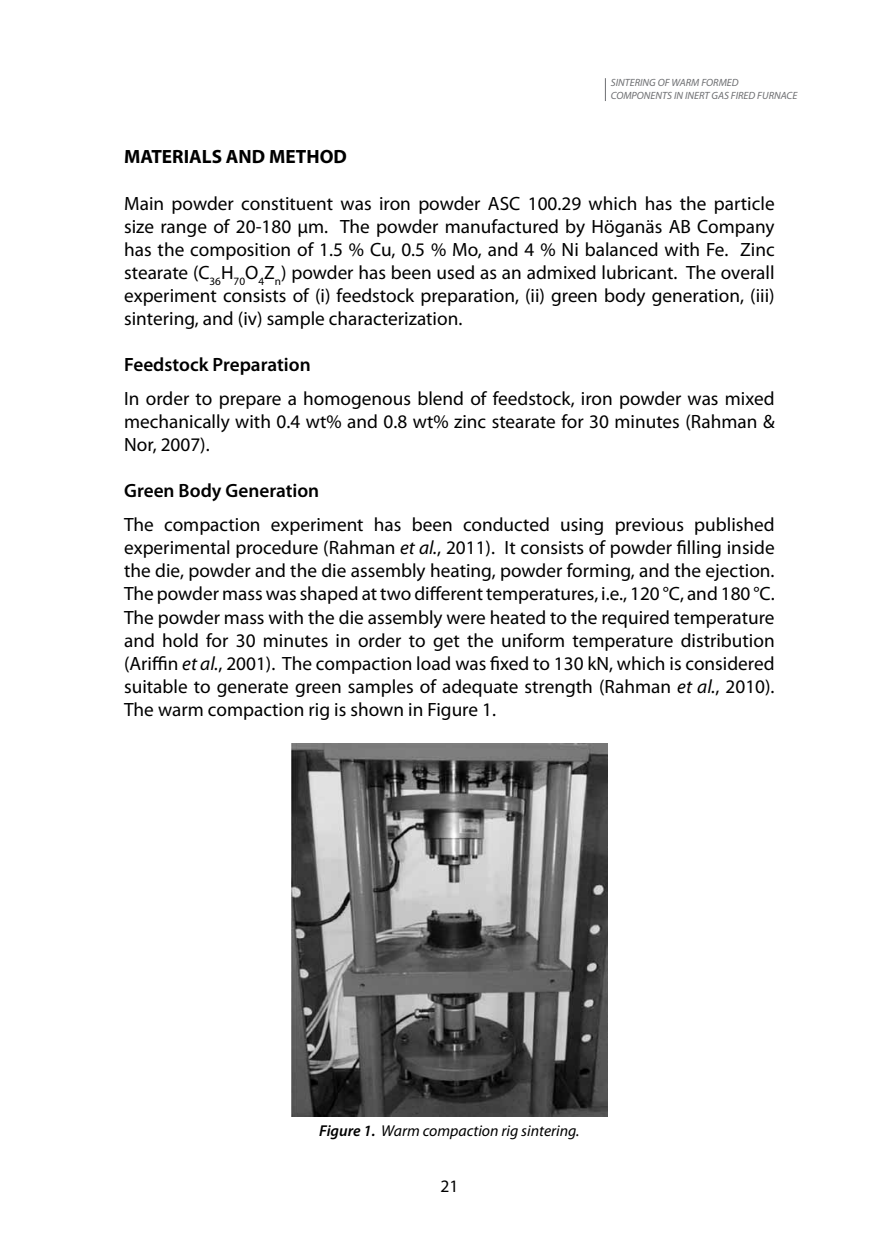
<style>
.page{position:relative;width:874px;height:1241px;background:#fff}
.page>*{position:absolute;margin:0;border:0;box-sizing:border-box;transform-origin:0 0}
.t1{font:19.25px/23.1px "Myriad Pro";color:#000;text-align:justify}
.t2{font:600 19.25px "Myriad Pro";color:#000}
.t3{font:700 19.25px "Myriad Pro";color:#000}
.t4{font:17.5px "Myriad Pro";color:#000}
.t5{font:italic 15.75px "Myriad Pro";color:#000}
.t6{font:italic 10.5px/12.6px "Myriad Pro";color:#6d6e71}
.s1{font-style:italic}
.s2{font-weight:600}
</style>
<div class="page">
<svg style="left:604px;top:78px;width:1px;height:23px"></svg>
<img style="left:291px;top:743px;width:316px;height:373px">
<p class="t6" style="left:610px;top:76px;width:188px">SINTERING OF WARM FORMED<br>COMPONENTS IN INERT GAS FIRED FURNACE</p>
<p class="t3" style="left:124px;top:144px;width:224px">MATERIALS AND METHOD</p>
<p class="t1" style="left:124px;top:191px;width:651px">Main powder constituent was iron powder ASC 100.29 which has the particle size range of 20-180 µm. The powder manufactured by Höganäs AB Company has the composition of 1.5 % Cu, 0.5 % Mo, and 4 % Ni balanced with Fe. Zinc stearate (C<sub>36</sub>H<sub>70</sub>O<sub>4</sub>Z<sub>n</sub>) powder has been used as an admixed lubricant. The overall experiment consists of (i) feedstock preparation, (ii) green body generation, (iii) sintering, and (iv) sample characterization.</p>
<p class="t2" style="left:124px;top:352px;width:188px">Feedstock Preparation</p>
<p class="t1" style="left:124px;top:386px;width:651px">In order to prepare a homogenous blend of feedstock, iron powder was mixed mechanically with 0.4 wt% and 0.8 wt% zinc stearate for 30 minutes (Rahman &amp; Nor, 2007).</p>
<p class="t2" style="left:124px;top:478px;width:196px">Green Body Generation</p>
<p class="t1" style="left:124px;top:512px;width:651px">The compaction experiment has been conducted using previous published experimental procedure (Rahman <span class="s1">et al.</span>, 2011). It consists of powder filling inside the die, powder and the die assembly heating, powder forming, and the ejection.<br>The powder mass was shaped at two different temperatures, i.e., 120 °C, and 180 °C.<br>The powder mass with the die assembly were heated to the required temperature and hold for 30 minutes in order to get the uniform temperature distribution (Ariffin <span class="s1">et al.</span>, 2001). The compaction load was fixed to 130 kN, which is considered suitable to generate green samples of adequate strength (Rahman <span class="s1">et al.</span>, 2010).<br>The warm compaction rig is shown in Figure 1.</p>
<p class="t5" style="left:319px;top:1120px;width:262px"><span class="s2">Figure 1.</span> Warm compaction rig sintering.</p>
<p class="t4" style="left:440px;top:1174px;width:19px">21</p>
</div>
